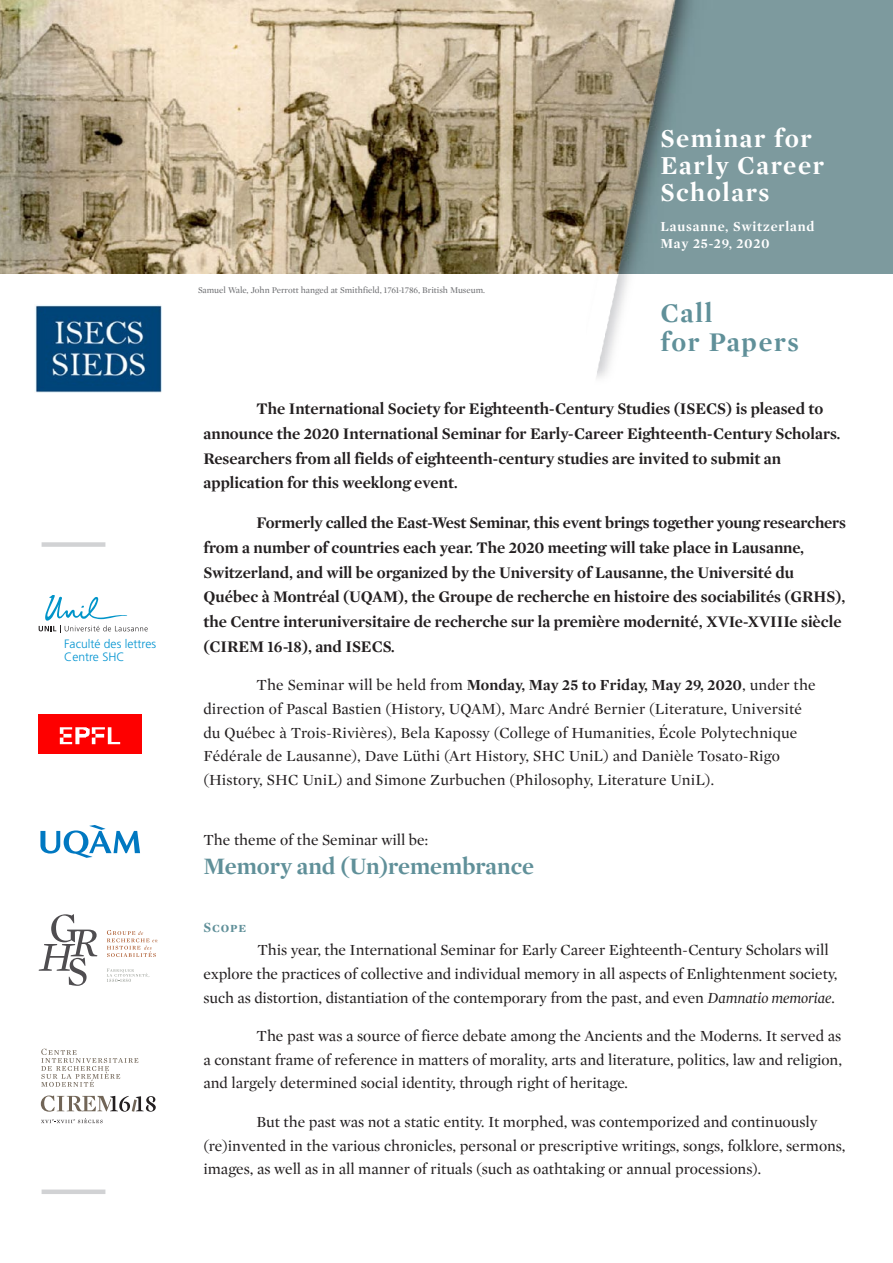
<style>
.page{position:relative;width:893px;height:1263px;background:#fff}
.page>*{position:absolute;margin:0;border:0;box-sizing:border-box;transform-origin:0 0}
.t1{font:700 27.6px/29.7px "Mercury Display";letter-spacing:.06em;color:#609099}
.t2{font:700 26.4px/26.8px "Mercury Display";letter-spacing:.06em;color:#fff}
.t3{font:700 24px "Mercury Display";color:#609099}
.t4{font:700 16.5px/24.8px "Mercury Display";color:#231f20}
.t5{font:15.75px/23.7px "Mercury Display";color:#231f20}
.t6{font:14.25px "Mercury Display Bold SC";letter-spacing:.06em;color:#609099}
.t7{font:700 14.1px/17px "Mercury Display";letter-spacing:.06em;color:#fff}
.t8{font:300 12.15px/13.8px "Frutiger LT Std";color:#0093d0}
.t9{font:9px "Mercury Display";color:#6c6d70}
.s1{font-weight:700}
.s2{font-style:italic}
</style>
<div class="page">
<img style="left:586px;top:273px;width:56px;height:105px">
<img style="left:0;top:0;width:156px;height:273px">
<img style="left:156px;top:0;width:737px;height:273px">
<img style="left:35px;top:305px;width:127px;height:87px">
<svg style="left:41px;top:1049px;width:97px;height:38px"></svg>
<svg style="left:41px;top:1095px;width:115px;height:28px"></svg>
<svg style="left:107px;top:930px;width:50px;height:27px"></svg>
<svg style="left:107px;top:968px;width:43px;height:14px"></svg>
<svg style="left:39px;top:914px;width:58px;height:72px"></svg>
<svg style="left:40px;top:825px;width:100px;height:33px"></svg>
<div style="left:42px;top:542px;width:63px;height:5px;background:#d1d2d4"></div>
<div style="left:42px;top:1189px;width:63px;height:5px;background:#d1d2d4"></div>
<img style="left:39px;top:714px;width:102px;height:40px">
<svg style="left:39px;top:595px;width:109px;height:38px"></svg>
<p class="t8" style="left:64px;top:637px;width:93px">Faculté des lettres<br>Centre SHC</p>
<p class="t9" style="left:198px;top:284px;width:289px">Samuel Wale, John Perrott hanged at Smithfield, 1761-1786, British Museum.</p>
<h2 class="t2" style="left:660px;top:125px;width:165px">Seminar for<br>Early Career<br>Scholars</h2>
<p class="t7" style="left:660px;top:218px;width:155px">Lausanne, Switzerland<br>May 25-29, 2020</p>
<h1 class="t1" style="left:660px;top:298px;width:140px">Call<br>for Papers</h1>
<p class="t4" style="left:203px;top:396px;width:638px;text-indent:53px">The International Society for Eighteenth-Century Studies (ISECS) is pleased to announce the 2020 International Seminar for Early-Career Eighteenth-Century Scholars.<br>Researchers from all fields of eighteenth-century studies are invited to submit an application for this weeklong event.</p>
<p class="t4" style="left:203px;top:510px;width:644px;text-indent:53px">Formerly called the East-West Seminar, this event brings together young researchers from a number of countries each year. The 2020 meeting will take place in Lausanne, Switzerland, and will be organized by the University of Lausanne, the Université du Québec à Montréal (UQAM), the Groupe de recherche en histoire des sociabilités (GRHS), the Centre interuniversitaire de recherche sur la première modernité, XVIe-XVIIIe siècle (CIREM 16-18), and ISECS.</p>
<p class="t5" style="left:203px;top:674px;width:614px;text-indent:53px">The Seminar will be held from <span class="s1">Monday, May 25 to Friday, May 29, 2020</span>, under the direction of Pascal Bastien (History, UQAM), Marc André Bernier (Literature, Université du Québec à Trois-Rivières), Bela Kapossy (College of Humanities, École Polytechnique Fédérale de Lausanne), Dave Lüthi (Art History, SHC UniL) and Danièle Tosato-Rigo (History, SHC UniL) and Simone Zurbuchen (Philosophy, Literature UniL).</p>
<p class="t5" style="left:203px;top:828px;width:226px">The theme of the Seminar will be:</p>
<h3 class="t3" style="left:203px;top:852px;width:332px">Memory and (Un)remembrance</h3>
<p class="t6" style="left:203px;top:918px;width:44px">Scope</p>
<p class="t5" style="left:203px;top:938px;width:636px;text-indent:54px">This year, the International Seminar for Early Career Eighteenth-Century Scholars will explore the practices of collective and individual memory in all aspects of Enlightenment society, such as distortion, distantiation of the contemporary from the past, and even <span class="s2">Damnatio memoriae</span>.</p>
<p class="t5" style="left:203px;top:1024px;width:640px;text-align:justify;text-indent:53px">The past was a source of fierce debate among the Ancients and the Moderns. It served as a constant frame of reference in matters of morality, arts and literature, politics, law and religion, and largely determined social identity, through right of heritage.</p>
<p class="t5" style="left:203px;top:1110px;width:644px;text-indent:53px">But the past was not a static entity. It morphed, was contemporized and continuously (re)invented in the various chronicles, personal or prescriptive writings, songs, folklore, sermons, images, as well as in all manner of rituals (such as oathtaking or annual processions).</p>
</div>
